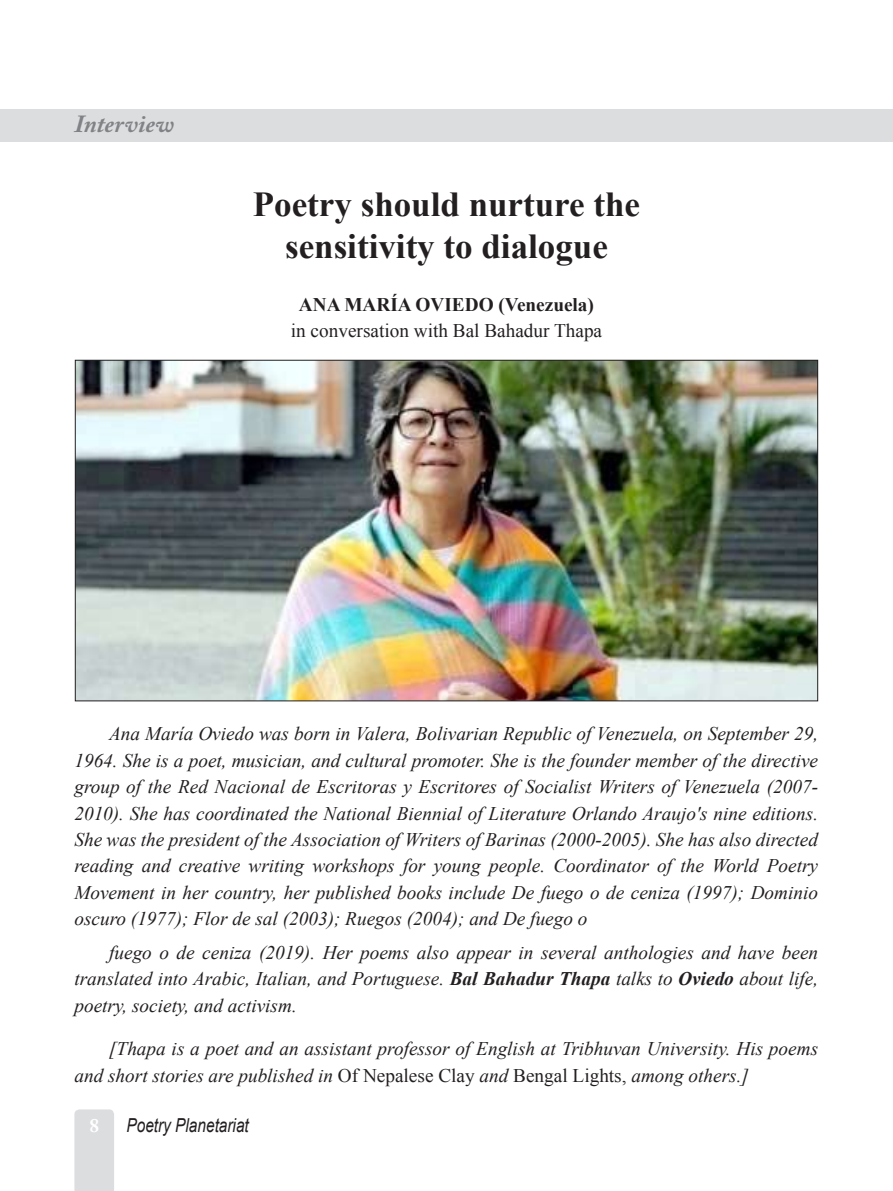
<style>
.page{position:relative;width:893px;height:1191px;background:#fff}
.page>*{position:absolute;margin:0;border:0;box-sizing:border-box;transform-origin:0 0}
.t1{font:700 35px/42px "Times New Roman";color:#231f20;text-align:center}
.t2{font:italic 700 24.5px "Adobe Caslon Pro";color:#808285}
.t3{font:italic 19.25px/26.4px "Times New Roman";color:#231f20;text-align:justify}
.t4{font:19.25px "Times New Roman";color:#231f20}
.t5{font:700 19.25px "Times New Roman";color:#231f20}
.t6{font:italic 19.25px "Arial";color:#231f20;scale:.8 1}
.t7{font:700 19.25px "Adobe Caslon Pro";color:#fff}
.s1{font-weight:700}
.s2{font-style:normal}
</style>
<div class="page">
<div style="left:74px;top:1109px;width:40px;height:82px;background:#dcdddf"></div>
<div style="left:0;top:109px;width:893px;height:32px;background:#dcdddf"></div>
<img style="left:77px;top:362px;width:739px;height:337px">
<p class="t2" style="left:74px;top:109px;width:101px">Interview</p>
<h1 class="t1" style="left:253px;top:183px;width:389px">Poetry should nurture the sensitivity to dialogue</h1>
<p class="t5" style="left:299px;top:291px;width:296px">ANA MARÍA OVIEDO (Venezuela)</p>
<p class="t4" style="left:291px;top:318px;width:313px">in conversation with Bal Bahadur Thapa</p>
<p class="t3" style="left:74px;top:720px;width:745px;text-indent:35px">Ana María Oviedo was born in Valera, Bolivarian Republic of Venezuela, on September 29, 1964. She is a poet, musician, and cultural promoter. She is the founder member of the directive group of the Red Nacional de Escritoras y Escritores of Socialist Writers of Venezuela (2007- 2010). She has coordinated the National Biennial of Literature Orlando Araujo's nine editions.<br>She was the president of the Association of Writers of Barinas (2000-2005). She has also directed reading and creative writing workshops for young people. Coordinator of the World Poetry Movement in her country, her published books include De fuego o de ceniza (1997); Dominio oscuro (1977); Flor de sal (2003); Ruegos (2004); and De fuego o</p>
<p class="t3" style="left:74px;top:938px;width:745px;text-indent:35px">fuego o de ceniza (2019). Her poems also appear in several anthologies and have been translated into Arabic, Italian, and Portuguese. <span class="s1">Bal Bahadur Thapa</span> talks to <span class="s1">Oviedo</span> about life, poetry, society, and activism.</p>
<p class="t3" style="left:74px;top:1035px;width:745px;text-indent:35px">[Thapa is a poet and an assistant professor of English at Tribhuvan University. His poems and short stories are published in <span class="s2">Of Nepalese Clay</span> and <span class="s2">Bengal Lights,</span> among others.]</p>
<p class="t7" style="left:89px;top:1114px;width:11px">8</p>
<p class="t6" style="left:126px;top:1113px;width:154px">Poetry Planetariat</p>
</div>
